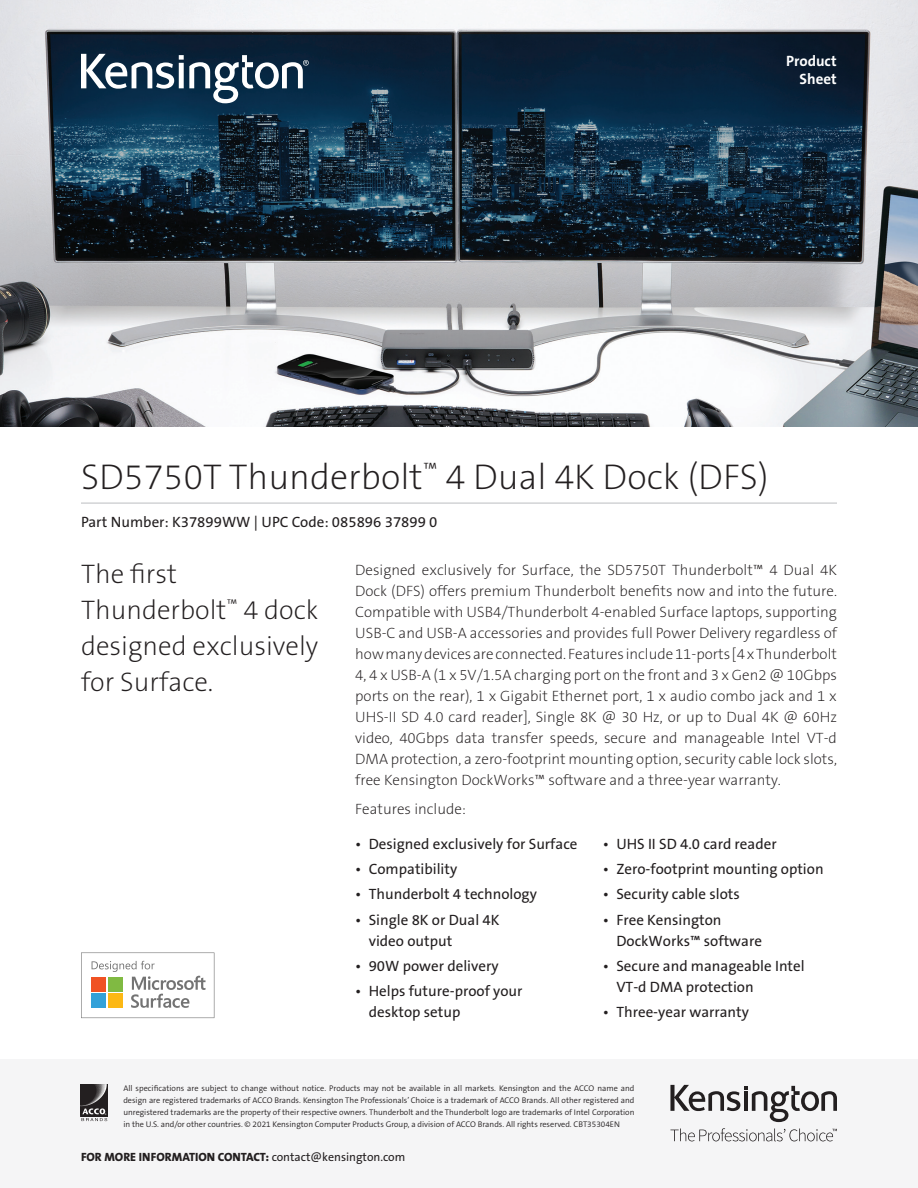
<style>
.page{position:relative;width:918px;height:1188px;background:#fff}
.page>*{position:absolute;margin:0;border:0;box-sizing:border-box;transform-origin:0 0}
.Main_Header{font:36px "The Sans KENSINGTON2 XL";color:#231f20}
.Body{font:27px/36px "The Sans KENSINGTON2 XL";color:#231f20}
.Body-2{font:15px/21px "The Sans KENSINGTON2 XL";color:#231f20;text-align:justify}
.Part_No__UPC{font:15px/21px "The Sans KENSINGTON5 Rg";color:#231f20}
.Part_No__UPC-2{font:15px "The Sans KENSINGTON7 Bd";color:#fff}
.t1{font:12px "The Sans KENSINGTON8 XB";color:#231f20}
.t2{font:8.25px/12px "The Sans KENSINGTON4 SL";color:#231f20;text-align:justify}
.s1{font-family:"The Sans KENSINGTON5 Rg"}
</style>
<div class="page">
<img style="left:0;top:0;width:918px;height:427px">
<hr style="left:81px;top:503px;width:756px;height:1px;background:#bcbdc0">
<svg style="left:81px;top:54px;width:228px;height:49px"></svg>
<svg style="left:81px;top:952px;width:133px;height:66px"></svg>
<div style="left:0;top:1060px;width:918px;height:128px;background:#f5f5f6"></div>
<img style="left:81px;top:1085px;width:27px;height:32px">
<svg style="left:81px;top:1108px;width:26px;height:13px"></svg>
<svg style="left:670px;top:1085px;width:167px;height:37px"></svg>
<svg style="left:670px;top:1128px;width:167px;height:13px"></svg>
<p class="Part_No__UPC-2" style="left:786px;top:53px;width:52px">Product</p>
<p class="Part_No__UPC-2" style="left:800px;top:71px;width:39px">Sheet</p>
<p class="Main_Header" style="left:81px;top:458px;width:689px">SD5750T Thunderbolt<sup>™</sup> 4 Dual 4K Dock (DFS)</p>
<p class="Part_No__UPC" style="left:81px;top:512px;width:358px">Part Number: K37899WW | UPC Code: 085896 37899 0</p>
<p class="Body" style="left:81px;top:557px;width:239px">The first<br>Thunderbolt<sup>™</sup> 4 dock designed exclusively for Surface.</p>
<p class="Body-2" style="left:355px;top:559px;width:483px">Designed exclusively for Surface, the SD5750T Thunderbolt™ 4 Dual 4K Dock (DFS) offers premium Thunderbolt benefits now and into the future.<br>Compatible with USB4/Thunderbolt 4-enabled Surface laptops, supporting USB-C and USB-A accessories and provides full Power Delivery regardless of how many devices are connected. Features include 11-ports [4 x Thunderbolt 4, 4 x USB-A (1 x 5V/1.5A charging port on the front and 3 x Gen2 @ 10Gbps ports on the rear), 1 x Gigabit Ethernet port, 1 x audio combo jack and 1 x UHS-II SD 4.0 card reader], Single 8K @ 30 Hz, or up to Dual 4K @ 60Hz video, 40Gbps data transfer speeds, secure and manageable Intel VT-d DMA protection, a zero-footprint mounting option, security cable lock slots, free Kensington DockWorks™ software and a three-year warranty.</p>
<p class="Body-2" style="left:355px;top:799px;width:112px">Features include:</p>
<p class="Part_No__UPC" style="left:355px;top:834px;width:224px">• Designed exclusively for Surface</p>
<p class="Part_No__UPC" style="left:355px;top:859px;width:104px">• Compatibility</p>
<p class="Part_No__UPC" style="left:355px;top:884px;width:183px">• Thunderbolt 4 technology</p>
<p class="Part_No__UPC" style="left:369px;top:910px;width:132px;text-indent:-14px">• Single 8K or Dual 4K video output</p>
<p class="Part_No__UPC" style="left:355px;top:956px;width:145px">• 90W power delivery</p>
<p class="Part_No__UPC" style="left:369px;top:981px;width:155px;text-indent:-14px">• Helps future-proof your desktop setup</p>
<p class="Part_No__UPC" style="left:603px;top:834px;width:175px">• UHS II SD 4.0 card reader</p>
<p class="Part_No__UPC" style="left:603px;top:859px;width:222px">• Zero-footprint mounting option</p>
<p class="Part_No__UPC" style="left:603px;top:884px;width:138px">• Security cable slots</p>
<p class="Part_No__UPC" style="left:616px;top:910px;width:147px;text-indent:-14px">• Free Kensington<br>DockWorks™ software</p>
<p class="Part_No__UPC" style="left:616px;top:956px;width:190px;text-indent:-14px">• Secure and manageable Intel<br>VT-d DMA protection</p>
<p class="Part_No__UPC" style="left:603px;top:1002px;width:148px">• Three-year warranty</p>
<p class="t2" style="left:123px;top:1082px;width:513px">All specifications are subject to change without notice. Products may not be available in all markets. Kensington and the ACCO name and design are registered trademarks of ACCO Brands. Kensington The Professionals’ Choice is a trademark of ACCO Brands. All other registered and unregistered trademarks are the property of their respective owners. Thunderbolt and the Thunderbolt logo are trademarks of Intel Corporation in the U.S. and/or other countries. © 2021 Kensington Computer Products Group, a division of ACCO Brands. All rights reserved. CBT35304EN</p>
<p class="t1" style="left:81px;top:1150px;width:326px">FOR MORE INFORMATION CONTACT: <span class="s1">contact@kensington.com</span></p>
</div>
